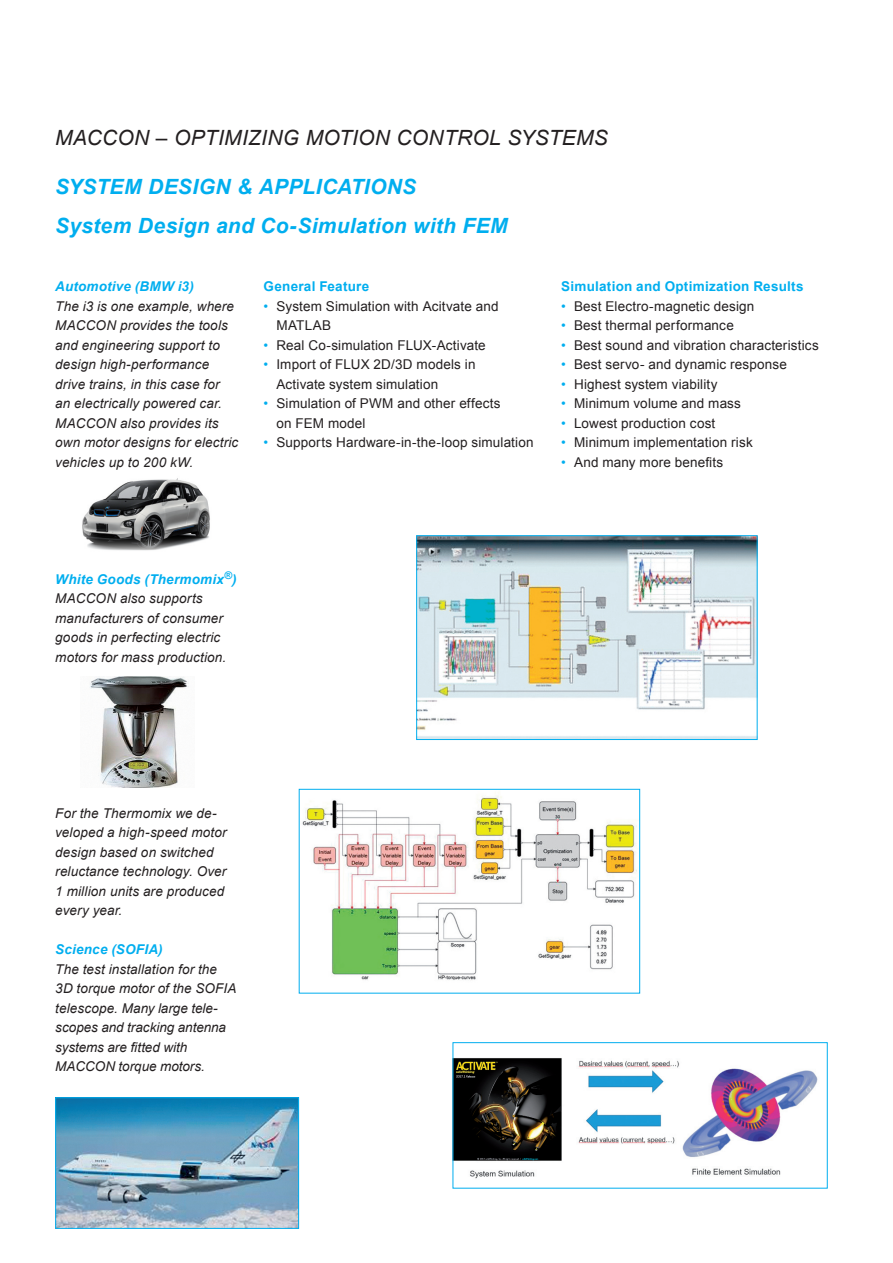
<style>
.page{position:relative;width:893px;height:1263px;background:#fff}
.page>*{position:absolute;margin:0;border:0;box-sizing:border-box;transform-origin:0 0}
.t1{font:italic 700 21px/39px "Arial";letter-spacing:.015em;color:#00aeef}
.t2{font:italic 21px "Arial";letter-spacing:.01em;color:#231f20}
.t3{font:italic 13.5px/19.5px "Arial";letter-spacing:.01em;color:#231f20}
.t4{font:13.5px/19.5px "Arial";letter-spacing:.01em;color:#231f20}
.t5{font:700 13.5px "Arial";letter-spacing:.02em;color:#00aeef}
.t6{font:italic 700 13.5px "Arial";letter-spacing:.015em;color:#00aeef}
.s1{color:#00aeef}
.s2{font-weight:700;color:#00aeef}
</style>
<div class="page">
<img style="left:82px;top:478px;width:128px;height:73px">
<img style="left:302px;top:795px;width:335px;height:185px">
<div style="left:299px;top:789px;width:341px;height:204px;border:1px solid #00aeef"></div>
<img style="left:455px;top:1058px;width:363px;height:121px">
<div style="left:453px;top:1042px;width:375px;height:146px;border:1px solid #00aeef"></div>
<img style="left:418px;top:537px;width:337px;height:201px">
<div style="left:416px;top:535px;width:341px;height:205px;border:1px solid #00aeef"></div>
<img style="left:57px;top:1099px;width:240px;height:128px">
<div style="left:55px;top:1097px;width:244px;height:132px;border:1px solid #00aeef"></div>
<img style="left:90px;top:677px;width:99px;height:111px">
<h1 class="t2" style="left:55px;top:124px;width:554px">MACCON – OPTIMIZING MOTION CONTROL SYSTEMS</h1>
<h1 class="t1" style="left:55px;top:168px;width:454px">SYSTEM DESIGN &amp; APPLICATIONS<br>System Design and Co-Simulation with FEM</h1>
<p class="t6" style="left:55px;top:278px;width:140px">Automotive (BMW i3)</p>
<p class="t3" style="left:55px;top:297px;width:185px">The i3 is one example, where<br>MACCON provides the tools and engineering support to design high-performance drive trains, in this case for an electrically powered car.<br>MACCON also provides its own motor designs for electric vehicles up to 200 kW.</p>
<p class="t5" style="left:264px;top:278px;width:107px">General Feature</p>
<p class="t4" style="left:276px;top:296px;width:224px;text-indent:-13px"><span class="s1">•</span> System Simulation with Acitvate and<br>MATLAB</p>
<p class="t4" style="left:264px;top:335px;width:224px"><span class="s1">•</span> Real Co-simulation FLUX-Activate</p>
<p class="t4" style="left:276px;top:355px;width:201px;text-indent:-13px"><span class="s1">•</span> Import of FLUX 2D/3D models in<br>Activate system simulation</p>
<p class="t4" style="left:276px;top:394px;width:226px;text-indent:-13px"><span class="s1">•</span> Simulation of PWM and other effects on FEM model</p>
<p class="t4" style="left:264px;top:433px;width:272px"><span class="s1">•</span> Supports Hardware-in-the-loop simulation</p>
<p class="t5" style="left:561px;top:278px;width:244px">Simulation and Optimization Results</p>
<p class="t4" style="left:561px;top:296px;width:195px"><span class="s1">•</span> Best Electro-magnetic design</p>
<p class="t4" style="left:561px;top:316px;width:174px"><span class="s1">•</span> Best thermal performance</p>
<p class="t4" style="left:561px;top:335px;width:259px"><span class="s1">•</span> Best sound and vibration characteristics</p>
<p class="t4" style="left:561px;top:355px;width:227px"><span class="s1">•</span> Best servo- and dynamic response</p>
<p class="t4" style="left:561px;top:374px;width:158px"><span class="s1">•</span> Highest system viability</p>
<p class="t4" style="left:561px;top:394px;width:181px"><span class="s1">•</span> Minimum volume and mass</p>
<p class="t4" style="left:561px;top:413px;width:156px"><span class="s1">•</span> Lowest production cost</p>
<p class="t4" style="left:561px;top:433px;width:193px"><span class="s1">•</span> Minimum implementation risk</p>
<p class="t4" style="left:561px;top:452px;width:163px"><span class="s1">•</span> And many more benefits</p>
<p class="t3" style="left:55px;top:570px;width:183px"><span class="s2">White Goods (Thermomix</span><sup>®</sup><span class="s2">)<br></span>MACCON also supports manufacturers of consumer goods in perfecting electric motors for mass production.</p>
<p class="t3" style="left:55px;top:804px;width:174px">For the Thermomix we de&shy;veloped a high-speed motor design based on switched reluctance technology. Over<br>1 million units are produced every year.</p>
<p class="t6" style="left:55px;top:941px;width:109px">Science (SOFIA)</p>
<p class="t3" style="left:55px;top:960px;width:183px">The test installation for the<br>3D torque motor of the SOFIA telescope. Many large tele&shy;scopes and tracking antenna systems are fitted with<br>MACCON torque motors.</p>
</div>
